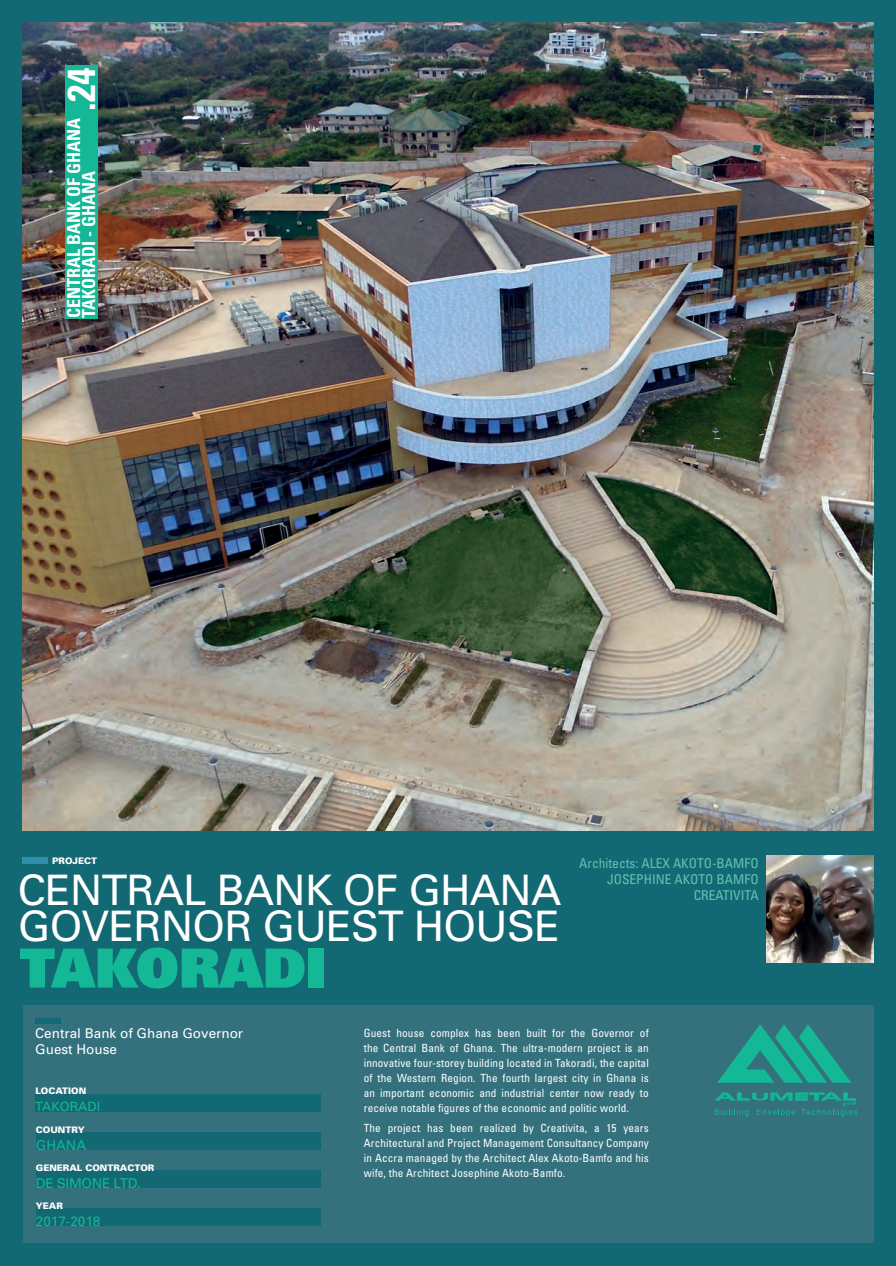
<style>
.page{position:relative;width:896px;height:1266px;background:#fff}
.page>*{position:absolute;margin:0;border:0;box-sizing:border-box;transform-origin:0 0}
.t1{font:900 54px "Univers";color:#14b896}
.t2{font:42px "Univers";letter-spacing:-.02em;color:#fff}
.t3{font:700 condensed 39px "Univers";color:#fff}
.t4{font:700 condensed 18px/15px "Univers";color:#fff}
.t5{font:condensed 13.5px/16.2px "Univers";color:#60c4b1;text-align:right}
.t6{font:13.5px/16.5px "Univers";color:#fff}
.t7{font:13.5px "Univers";color:#14b896}
.t8{font:13.5px "Univers";letter-spacing:-.02em;color:#14b896}
.t9{font:12.75px "Univers";color:#14b896}
.t10{font:condensed 11.25px/15px "Univers";letter-spacing:.01em;color:#fff;text-align:justify}
.t11{font:900 9px "Univers";color:#fff}
</style>
<div class="page">
<div style="left:0;top:0;width:895px;height:1265px;background:#126873"></div>
<div style="left:23px;top:1005px;width:850px;height:237px;background:#34717d"></div>
<img style="left:23px;top:23px;width:850px;height:807px">
<div style="left:65px;top:65px;width:33px;height:254px;background:#14b896"></div>
<div style="left:35px;top:1017px;width:26px;height:6px;background:#126873"></div>
<div style="left:23px;top:856px;width:25px;height:7px;background:#2d8fad"></div>
<svg style="left:718px;top:1024px;width:133px;height:58px"></svg>
<svg style="left:715px;top:1092px;width:142px;height:24px"></svg>
<div style="left:35px;top:1094px;width:285px;height:17px;background:#126873"></div>
<div style="left:36px;top:1170px;width:284px;height:17px;background:#126873"></div>
<div style="left:36px;top:1132px;width:284px;height:17px;background:#126873"></div>
<div style="left:36px;top:1208px;width:284px;height:17px;background:#126873"></div>
<img style="left:766px;top:855px;width:107px;height:107px">
<h3 class="t3" style="left:57px;top:110px;width:45px;rotate:-90deg">.24</h3>
<h3 class="t4" style="left:66px;top:318px;width:201px;rotate:-90deg">CENTRAL BANK OF GHANA<br>TAKORADI - GHANA</h3>
<p class="t11" style="left:52px;top:854px;width:46px">PROJECT</p>
<h2 class="t2" style="left:18px;top:865px;width:545px">CENTRAL BANK OF GHANA</h2>
<h2 class="t2" style="left:18px;top:901px;width:543px">GOVERNOR GUEST HOUSE</h2>
<p class="t5" style="left:579px;top:854px;width:181px">Architects: ALEX AKOTO-BAMFO<br>JOSEPHINE AKOTO BAMFO<br>CREATIVITA</p>
<h1 class="t1" style="left:20px;top:932px;width:308px">TAKORADI</h1>
<p class="t6" style="left:35px;top:1024px;width:209px">Central Bank of Ghana Governor<br>Guest House</p>
<p class="t10" style="left:364px;top:1024px;width:286px">Guest house complex has been built for the Governor of the Central Bank of Ghana. The ultra-modern project is an innovative four-storey building located in Takoradi, the capital of the Western Region. The fourth largest city in Ghana is an important economic and industrial center now ready to receive notable figures of the economic and politic world.</p>
<p class="t10" style="left:364px;top:1119px;width:286px">The project has been realized by Creativita, a 15 years Architectural and Project Management Consultancy Company in Accra managed by the Architect Alex Akoto-Bamfo and his wife, the Architect Josephine Akoto-Bamfo.</p>
<p class="t11" style="left:35px;top:1085px;width:52px">LOCATION</p>
<p class="t9" style="left:35px;top:1098px;width:66px">TAKORADI</p>
<p class="t11" style="left:36px;top:1123px;width:50px">COUNTRY</p>
<p class="t7" style="left:36px;top:1136px;width:52px">GHANA</p>
<p class="t11" style="left:36px;top:1161px;width:120px">GENERAL CONTRACTOR</p>
<p class="t8" style="left:36px;top:1175px;width:107px">DE SIMONE LTD.</p>
<p class="t11" style="left:36px;top:1200px;width:28px">YEAR</p>
<p class="t7" style="left:36px;top:1213px;width:66px">2017-2018</p>
</div>
